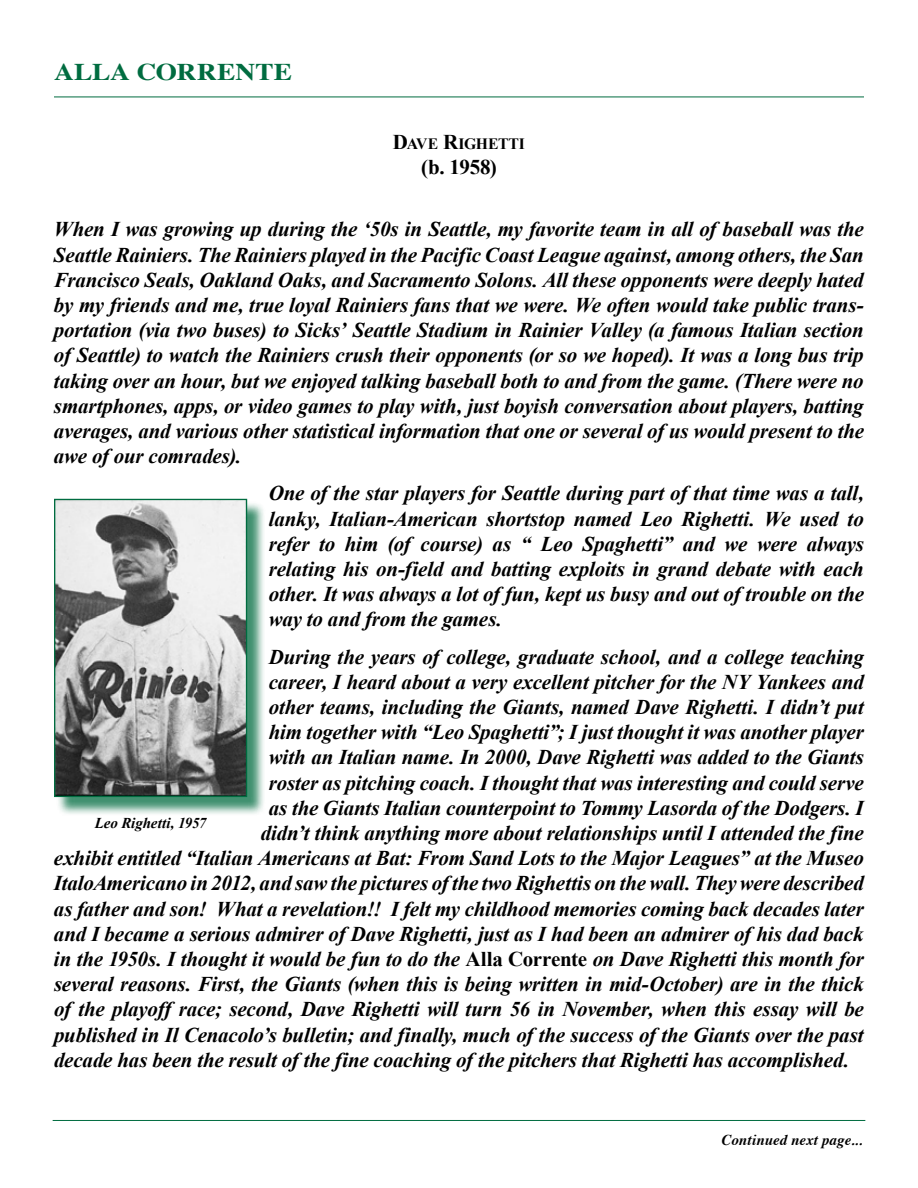
<style>
.page{position:relative;width:918px;height:1188px;background:#fff}
.page>*{position:absolute;margin:0;border:0;box-sizing:border-box;transform-origin:0 0}
.t1{font:700 24px "Times";color:#006c40;scale:1.14 1}
.t2{font:italic 700 21px/25.2px "Times New Roman";letter-spacing:-.01em;color:#000;text-align:justify}
.t3{font:700 21px "Times New Roman";color:#000}
.t4{font:700 15.75px "Times New Roman";letter-spacing:-.02em;color:#000}
.t5{font:italic 700 15px "Times";letter-spacing:.005em;color:#000}
.t6{font:italic 700 15px "Times New Roman";letter-spacing:-.01em;color:#000}
.s1{font-size:21px}
.s2{font-style:normal}
</style>
<div class="page">
<hr style="left:54px;top:97px;width:810px;height:1px;background:#006c40">
<div style="left:56px;top:501px;width:210px;height:315px;background:#006c40;opacity:.75"></div>
<img style="left:56px;top:501px;width:189px;height:294px">
<div style="left:54px;top:499px;width:193px;height:298px;border:1px solid #006c40"></div>
<hr style="left:53px;top:1120px;width:812px;height:1px;background:#006c40">
<p class="t1" style="left:54px;top:49px;width:210px">ALLA CORRENTE</p>
<p class="t4" style="left:393px;top:133px;width:134px"><span class="s1">D</span>AVE <span class="s1">R</span>IGHETTI</p>
<p class="t3" style="left:421px;top:152px;width:77px">(b. 1958)</p>
<p class="t2" style="left:54px;top:216px;width:812px">When I was growing up during the ‘50s in Seattle, my favorite team in all of baseball was the Seattle Rainiers. The Rainiers played in the Pacific Coast League against, among others, the San Francisco Seals, Oakland Oaks, and Sacramento Solons. All these opponents were deeply hated by my friends and me, true loyal Rainiers fans that we were. We often would take public trans&shy;portation (via two buses) to Sicks’ Seattle Stadium in Rainier Valley (a famous Italian section of Seattle) to watch the Rainiers crush their opponents (or so we hoped). It was a long bus trip taking over an hour, but we enjoyed talking baseball both to and from the game. (There were no smartphones, apps, or video games to play with, just boyish conversation about players, batting averages, and various other statistical information that one or several of us would present to the awe of our comrades).</p>
<p class="t2" style="left:269px;top:480px;width:597px">One of the star players for Seattle during part of that time was a tall, lanky, Italian-American shortstop named Leo Righetti. We used to refer to him (of course) as “ Leo Spaghetti” and we were always relating his on-field and batting exploits in grand debate with each other. It was always a lot of fun, kept us busy and out of trouble on the way to and from the games.</p>
<p class="t2" style="left:269px;top:643px;width:597px">During the years of college, graduate school, and a college teaching</p>
<p class="t2" style="left:269px;top:669px;width:597px">career, I heard about a very excellent pitcher for the NY Yankees and</p>
<p class="t2" style="left:269px;top:694px;width:597px">other teams, including the Giants, named Dave Righetti. I didn’t put</p>
<p class="t2" style="left:269px;top:719px;width:597px">him together with “Leo Spaghetti”; I just thought it was another player</p>
<p class="t2" style="left:269px;top:744px;width:597px">with an Italian name. In 2000, Dave Righetti was added to the Giants</p>
<p class="t2" style="left:269px;top:769px;width:597px">roster as pitching coach. I thought that was interesting and could serve</p>
<p class="t2" style="left:269px;top:795px;width:596px">as the Giants Italian counterpoint to Tommy Lasorda of the Dodgers. I</p>
<p class="t2" style="left:261px;top:820px;width:605px">didn’t think anything more about relationships until I attended the fine</p>
<p class="t2" style="left:54px;top:845px;width:811px">exhibit entitled “Italian Americans at Bat: From Sand Lots to the Major Leagues” at the Museo</p>
<p class="t2" style="left:54px;top:870px;width:811px">ItaloAmericano in 2012, and saw the pictures of the two Righettis on the wall. They were described</p>
<p class="t2" style="left:54px;top:895px;width:811px">as father and son! What a revelation!! I felt my childhood memories coming back decades later</p>
<p class="t2" style="left:54px;top:921px;width:811px">and I became a serious admirer of Dave Righetti, just as I had been an admirer of his dad back</p>
<p class="t2" style="left:54px;top:946px;width:811px">in the 1950s. I thought it would be fun to do the <span class="s2">Alla Corrente</span> on Dave Righetti this month for</p>
<p class="t2" style="left:54px;top:971px;width:811px">several reasons. First, the Giants (when this is being written in mid-October) are in the thick</p>
<p class="t2" style="left:54px;top:996px;width:811px">of the playoff race; second, Dave Righetti will turn 56 in November, when this essay will be</p>
<p class="t2" style="left:54px;top:1021px;width:811px">published in Il Cenacolo’s bulletin; and finally, much of the success of the Giants over the past</p>
<p class="t2" style="left:54px;top:1047px;width:797px">decade has been the result of the fine coaching of the pitchers that Righetti has accomplished.</p>
<p class="t6" style="left:95px;top:812px;width:113px">Leo Righetti, 1957</p>
<p class="t5" style="left:722px;top:1126px;width:142px">Continued next page...</p>
</div>
